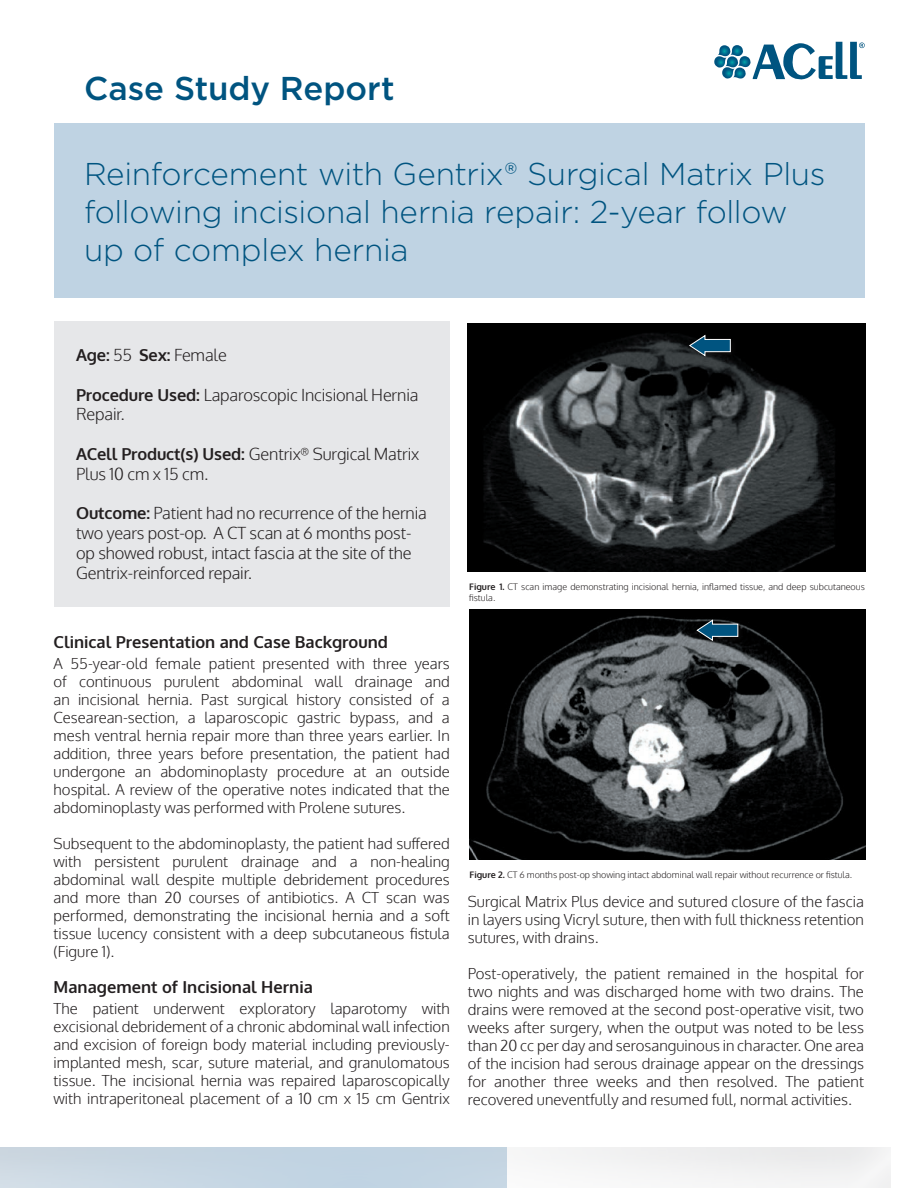
<style>
.page{position:relative;width:918px;height:1188px;background:#fff}
.page>*{position:absolute;margin:0;border:0;box-sizing:border-box;transform-origin:0 0}
.t1{font:500 33px "Gotham";color:#005480}
.t2{font:300 31.5px/37.8px "Gotham";letter-spacing:-.01em;color:#005480}
.t3{font:300 16.5px/19.8px "Oxygen";letter-spacing:-.01em;color:#231f20}
.t4{font:700 16.5px "Oxygen";color:#231f20}
.t5{font:300 15px/18px "Oxygen";color:#231f20;text-align:justify}
.t6{font:300 9px/10.8px "Oxygen";color:#231f20}
.s1{font-weight:300}
.s2{font-weight:700}
</style>
<div class="page">
<div style="left:54px;top:123px;width:811px;height:175px;background:#bfd3e3"></div>
<div style="left:54px;top:322px;width:396px;height:285px;background:#e6e7e9"></div>
<svg style="left:714px;top:42px;width:151px;height:37px"></svg>
<div style="left:0;top:1147px;width:892px;height:41px;background:#fff;opacity:.72"></div>
<img style="left:470px;top:609px;width:396px;height:250px">
<img style="left:468px;top:323px;width:398px;height:249px">
<div style="left:695px;top:618px;width:51px;height:29px;background:#231f20;opacity:.35"></div>
<svg style="left:696px;top:619px;width:42px;height:22px"></svg>
<div style="left:687px;top:333px;width:51px;height:29px;background:#231f20;opacity:.35"></div>
<svg style="left:689px;top:335px;width:42px;height:22px"></svg>
<h1 class="t1" style="left:84px;top:67px;width:312px">Case Study Report</h1>
<h2 class="t2" style="left:84px;top:154px;width:743px">Reinforcement with Gentrix® Surgical Matrix Plus following incisional hernia repair: 2-year follow up of complex hernia</h2>
<p class="t4" style="left:76px;top:345px;width:152px">Age: <span class="s1">55</span> Sex: <span class="s1">Female</span></p>
<p class="t3" style="left:76px;top:385px;width:344px"><span class="s2">Procedure Used:</span> Laparoscopic Incisional Hernia<br>Repair.</p>
<p class="t3" style="left:76px;top:445px;width:345px"><span class="s2">ACell Product(s) Used:</span> Gentrix<sup>®</sup> Surgical Matrix<br>Plus 10 cm x 15 cm.</p>
<p class="t3" style="left:76px;top:504px;width:352px"><span class="s2">Outcome:</span> Patient had no recurrence of the hernia two years post-op. A CT scan at 6 months post&shy;op showed robust, intact fascia at the site of the Gentrix-reinforced repair.</p>
<p class="t4" style="left:54px;top:632px;width:336px">Clinical Presentation and Case Background</p>
<p class="t5" style="left:54px;top:655px;width:398px">A 55-year-old female patient presented with three years of continuous purulent abdominal wall drainage and an incisional hernia. Past surgical history consisted of a Cesearean-section, a laparoscopic gastric bypass, and a mesh ventral hernia repair more than three years earlier. In addition, three years before presentation, the patient had undergone an abdominoplasty procedure at an outside hospital. A review of the operative notes indicated that the abdominoplasty was performed with Prolene sutures.</p>
<p class="t5" style="left:54px;top:835px;width:398px">Subsequent to the abdominoplasty, the patient had suffered with persistent purulent drainage and a non-healing abdominal wall despite multiple debridement procedures and more than 20 courses of antibiotics. A CT scan was performed, demonstrating the incisional hernia and a soft tissue lucency consistent with a deep subcutaneous fistula (Figure 1).</p>
<p class="t4" style="left:54px;top:977px;width:261px">Management of Incisional Hernia</p>
<p class="t5" style="left:54px;top:1000px;width:398px">The patient underwent exploratory laparotomy with excisional debridement of a chronic abdominal wall infection and excision of foreign body material including previously&shy;implanted mesh, scar, suture material, and granulomatous tissue. The incisional hernia was repaired laparoscopically with intraperitoneal placement of a 10 cm x 15 cm Gentrix</p>
<p class="t6" style="left:469px;top:582px;width:397px"><span class="s2">Figure 1.</span> CT scan image demonstrating incisional hernia, inflamed tissue, and deep subcutaneous fistula.</p>
<p class="t6" style="left:470px;top:869px;width:384px"><span class="s2">Figure 2.</span> CT 6 months post-op showing intact abdominal wall repair without recurrence or fistula.</p>
<p class="t5" style="left:468px;top:893px;width:398px">Surgical Matrix Plus device and sutured closure of the fascia in layers using Vicryl suture, then with full thickness retention sutures, with drains.</p>
<p class="t5" style="left:468px;top:965px;width:398px">Post-operatively, the patient remained in the hospital for two nights and was discharged home with two drains. The drains were removed at the second post-operative visit, two weeks after surgery, when the output was noted to be less than 20 cc per day and serosanguinous in character. One area of the incision had serous drainage appear on the dressings for another three weeks and then resolved. The patient recovered uneventfully and resumed full, normal activities.</p>
</div>
